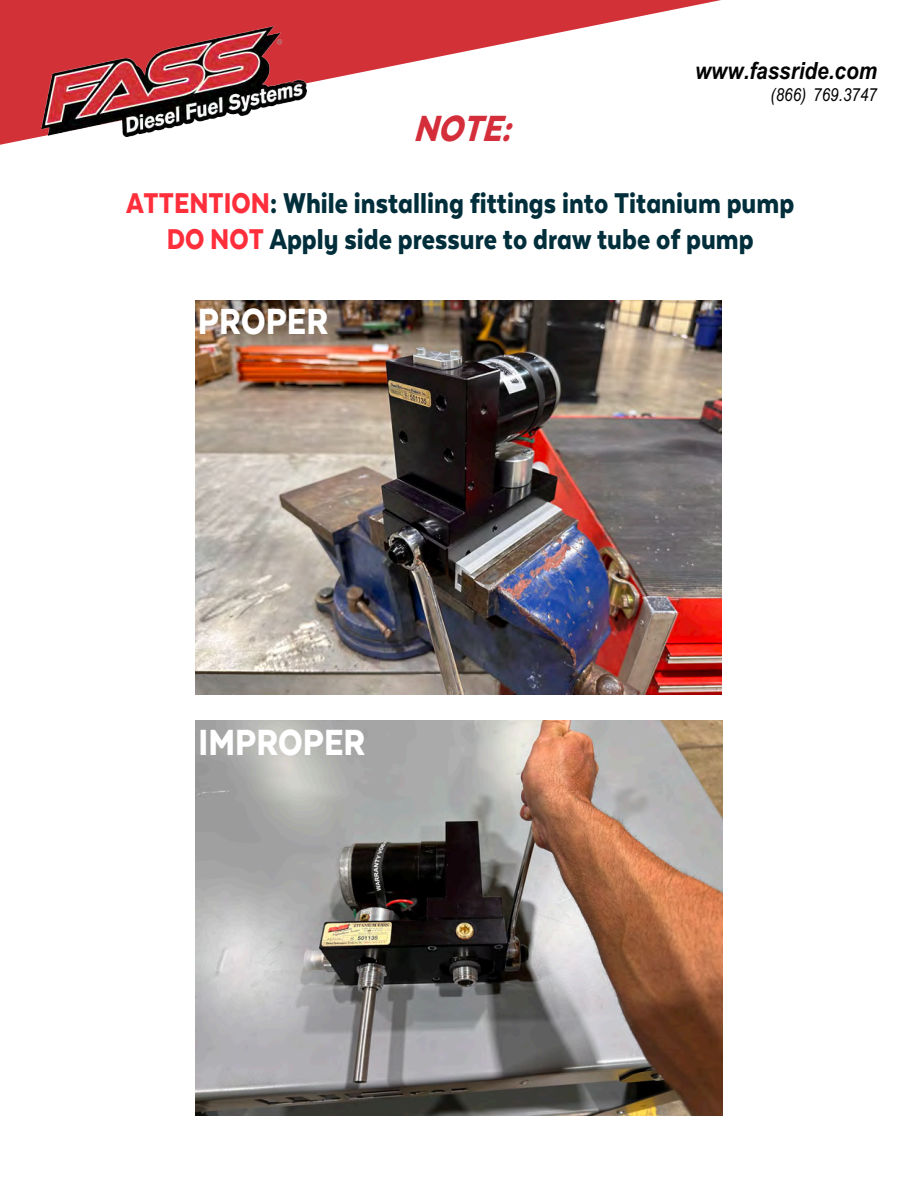
<style>
.page{position:relative;width:918px;height:1188px;background:#fff}
.page>*{position:absolute;margin:0;border:0;box-sizing:border-box;transform-origin:0 0}
.t1{font:900 42px "Texta";color:#fff;scale:.87 1}
.t2{font:italic 900 42px "Texta";color:#d52e3b;scale:.87 1}
.t3{font:900 33px/36.5px "Texta Alt";color:#002e3b;text-align:center;scale:.87 1}
.t4{font:italic 700 23.7px "Arial";color:#020302;scale:.87 1}
.t5{font:italic 18px "Arial";letter-spacing:.005em;color:#020302;scale:.84 1}
.s1{color:#ff2e3b}
</style>
<div class="page">
<svg style="left:0;top:0;width:721px;height:145px"></svg>
<img style="left:42px;top:27px;width:264px;height:109px">
<img style="left:196px;top:301px;width:525px;height:394px">
<img style="left:196px;top:721px;width:526px;height:395px">
<p class="t2" style="left:413px;top:106px;width:126px">NOTE:</p>
<p class="t4" style="left:695px;top:55px;width:211px">www.fassride.com</p>
<p class="t5" style="left:771px;top:83px;width:128px">(866) 769.3747</p>
<p class="t3" style="left:126px;top:184px;width:769px"><span class="s1">ATTENTION</span>: While installing fittings into Titanium pump<br><span class="s1">DO NOT</span> Apply side pressure to draw tube of pump</p>
<p class="t1" style="left:198px;top:300px;width:151px">PROPER</p>
<p class="t1" style="left:199px;top:721px;width:193px">IMPROPER</p>
</div>
